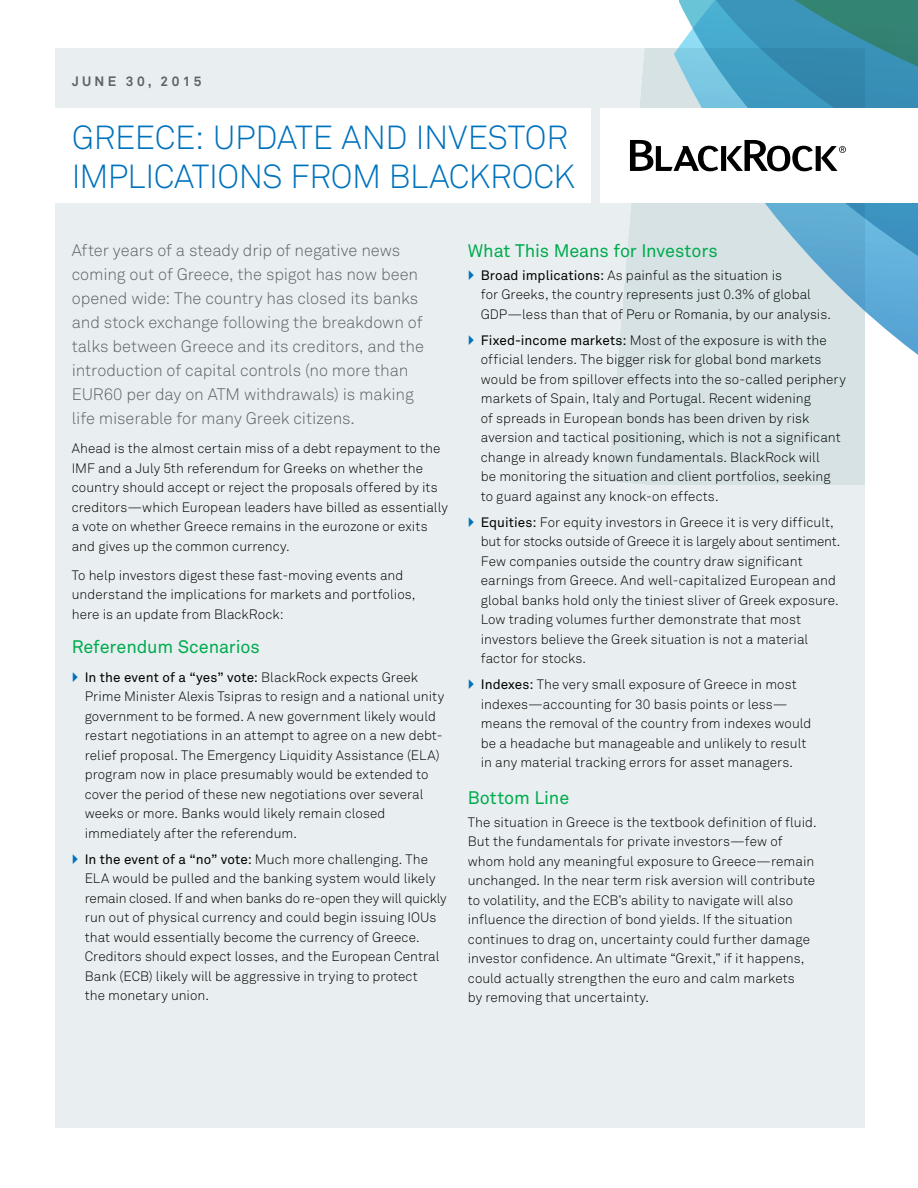
<style>
.page{position:relative;width:918px;height:1188px;background:#fff}
.page>*{position:absolute;margin:0;border:0;box-sizing:border-box;transform-origin:0 0}
.t1{font:33px "Akkurat Light Pro";letter-spacing:-.015em;color:#0072bc}
.t2{font:18px "Akkurat Pro";letter-spacing:-.005em;color:#00ab4e}
.t3{font:16.5px/24px "Akkurat Light Pro";letter-spacing:-.005em;color:#5d6366}
.t4{font:13.5px/19.5px "Akkurat Light Pro";letter-spacing:.005em;color:#000}
.t5{font:13.5px "Akkurat Pro";letter-spacing:.01em;color:#000}
.t6{font:700 13.5px "Akkurat Pro";letter-spacing:.25em;color:#5d6366}
.s1{font-family:"Akkurat Light Pro"}
.s2{font-family:"Akkurat Pro"}
</style>
<div class="page">
<div style="left:55px;top:48px;width:810px;height:1080px;background:#e9eff1"></div>
<svg style="left:674px;top:0;width:244px;height:484px;background:#a2c9d7"></svg>
<div style="left:600px;top:108px;width:318px;height:94px;background:#fff"></div>
<svg style="left:630px;top:140px;width:216px;height:31px"></svg>
<div style="left:0;top:108px;width:590px;height:94px;background:#fff"></div>
<p class="t6" style="left:72px;top:73px;width:131px">JUNE 30, 2015</p>
<h1 class="t1" style="left:72px;top:118px;width:43px">Greece</h1>
<h1 class="t1" style="left:195px;top:118px;width:60px">: Update</h1>
<h1 class="t1" style="left:342px;top:118px;width:147px">and Investor</h1>
<h1 class="t1" style="left:72px;top:157px;width:26px">Implicatio</h1>
<h1 class="t1" style="left:239px;top:157px;width:74px">ns from</h1>
<h1 class="t1" style="left:389px;top:157px;width:188px">BlackRock</h1>
<p class="t3" style="left:72px;top:238px;width:354px">After years of a steady drip of negative news coming out of Greece, the spigot has now been opened wide: The country has closed its banks and stock exchange following the breakdown of talks between Greece and its creditors, and the introduction of capital controls (no more than EUR60 per day on ATM withdrawals) is making life miserable for many Greek citizens.</p>
<p class="t4" style="left:72px;top:439px;width:378px">Ahead is the almost certain miss of a debt repayment to the IMF and a July 5th referendum for Greeks on whether the country should accept or reject the proposals offered by its creditors—which European leaders have billed as essentially a vote on whether Greece remains in the eurozone or exits and gives up the common currency.</p>
<p class="t4" style="left:72px;top:566px;width:345px">To help investors digest these fast-moving events and understand the implications for markets and portfolios, here is an update from BlackRock:</p>
<h2 class="t2" style="left:72px;top:636px;width:190px">Referendum Scenarios</h2>
<p class="t5" style="left:85px;top:669px;width:335px">In the event of a “yes” vote: <span class="s1">BlackRock expects Greek</span></p>
<p class="t4" style="left:85px;top:687px;width:361px">Prime Minister Alexis Tsipras to resign and a national unity government to be formed. A new government likely would restart negotiations in an attempt to agree on a new debt&shy;relief proposal. The Emergency Liquidity Assistance (ELA) program now in place presumably would be extended to cover the period of these new negotiations over several weeks or more. Banks would likely remain closed immediately after the referendum.</p>
<p class="t4" style="left:85px;top:850px;width:363px"><span class="s2">In the event of a “no” vote:</span> Much more challenging. The ELA would be pulled and the banking system would likely remain closed. If and when banks do re-open they will quickly run out of physical currency and could begin issuing IOUs that would essentially become the currency of Greece.<br>Creditors should expect losses, and the European Central Bank (ECB) likely will be aggressive in trying to protect<br>the monetary union.</p>
<h2 class="t2" style="left:468px;top:240px;width:251px">What This Means for Investors</h2>
<p class="t4" style="left:481px;top:266px;width:352px"><span class="s2">Broad implications:</span> As painful as the situation is<br>for Greeks, the country represents just 0.3% of global<br>GDP—less than that of Peru or Romania, by our analysis.</p>
<p class="t4" style="left:481px;top:331px;width:367px"><span class="s2">Fixed-income markets:</span> Most of the exposure is with the official lenders. The bigger risk for global bond markets would be from spillover effects into the so-called periphery markets of Spain, Italy and Portugal. Recent widening<br>of spreads in European bonds has been driven by risk aversion and tactical positioning, which is not a significant change in already known fundamentals. BlackRock will<br>be monitoring the situation and client portfolios, seeking to guard against any knock-on effects.</p>
<p class="t4" style="left:481px;top:513px;width:361px"><span class="s2">Equities:</span> For equity investors in Greece it is very difficult, but for stocks outside of Greece it is largely about sentiment.<br>Few companies outside the country draw significant earnings from Greece. And well-capitalized European and global banks hold only the tiniest sliver of Greek exposure.<br>Low trading volumes further demonstrate that most investors believe the Greek situation is not a material factor for stocks.</p>
<p class="t4" style="left:481px;top:675px;width:332px"><span class="s2">Indexes:</span> The very small exposure of Greece in most indexes—accounting for 30 basis points or less— means the removal of the country from indexes would be a headache but manageable and unlikely to result in any material tracking errors for asset managers.</p>
<h2 class="t2" style="left:468px;top:787px;width:103px">Bottom Line</h2>
<p class="t4" style="left:468px;top:813px;width:350px">The situation in Greece is the textbook definition of fluid.<br>But the fundamentals for private investors—few of whom hold any meaningful exposure to Greece—remain unchanged. In the near term risk aversion will contribute to volatility, and the ECB’s ability to navigate will also influence the direction of bond yields. If the situation continues to drag on, uncertainty could further damage investor confidence. An ultimate “Grexit,” if it happens, could actually strengthen the euro and calm markets<br>by removing that uncertainty.</p>
</div>
